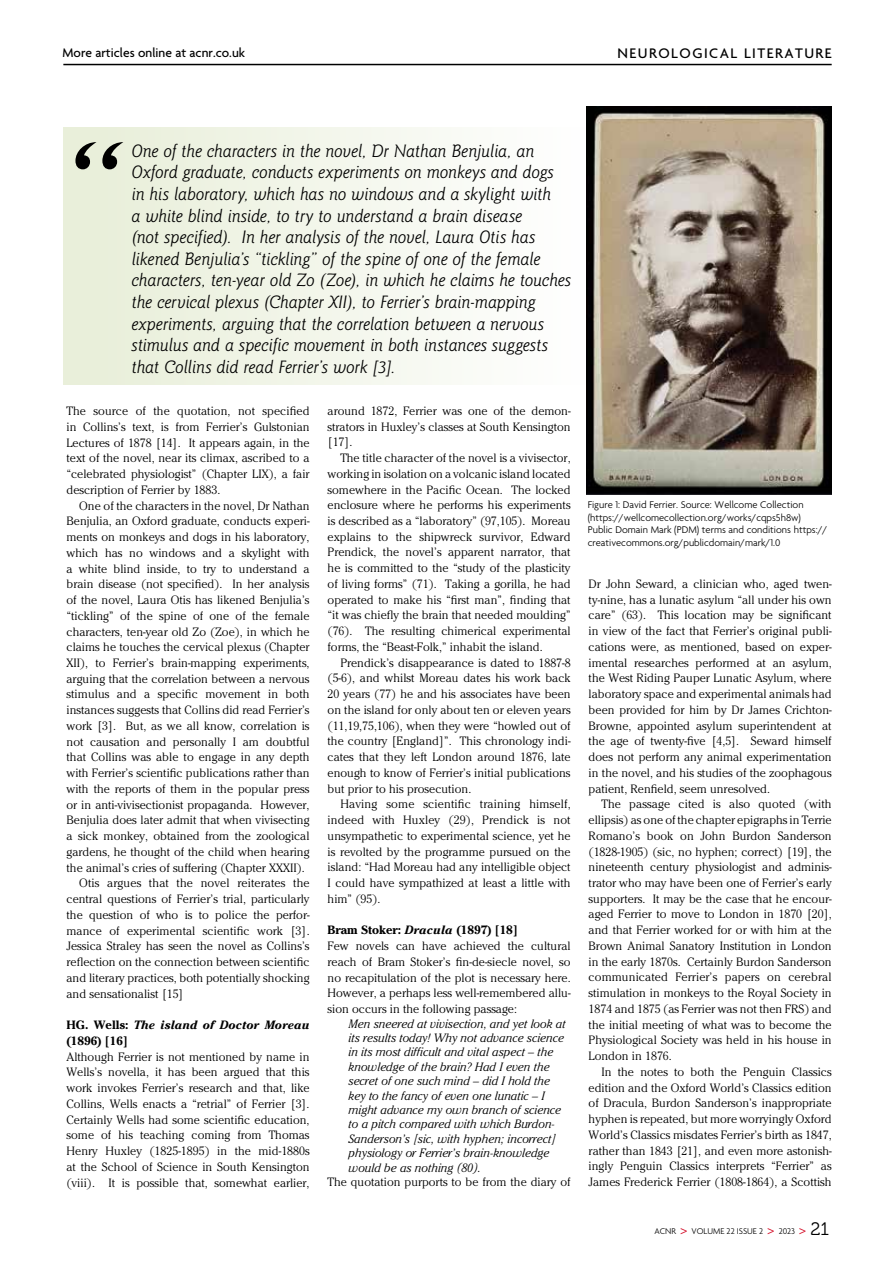
<style>
.page{position:relative;width:893px;height:1263px;background:#fff}
.page>*{position:absolute;margin:0;border:0;box-sizing:border-box;transform-origin:0 0}
.t1{font:italic 300 173.55px "Goudy Sans IT Cby BT";color:#000}
.t2{font:italic 300 18px/21.6px "Goudy Sans IT Cby BT";letter-spacing:-.005em;color:#000}
.t3{font:500 15px "Agenda";letter-spacing:.1em;color:#000}
.t4{font:500 13.5px "Agenda";color:#000}
.t5{font:300 12px/15.8px "Cheltenham Std";color:#000;text-align:justify}
.t6{font:italic 300 12px/14.4px "Cheltenham IT Cby BT";color:#000}
.t7{font:italic 700 12px/15.8px "Cheltenham Std";color:#000}
.t8{font:300 10.5px/12.6px "Agenda";color:#000}
.t9{font:300 9px "Agenda";color:#000}
.s1{font-style:normal}
.s2{font-weight:700}
.s3{font-weight:700;font-style:italic}
.s4{font-family:"Museo 300";font-weight:400;font-size:13.5px;color:#d30a25}
.s5{font-family:"Museo 300";font-weight:400;font-size:18px}
</style>
<div class="page">
<svg style="left:63px;top:128px;width:524px;height:257px"></svg>
<hr style="left:63px;top:64px;width:769px;height:1px;background:#000">
<img style="left:587px;top:106px;width:244px;height:388px">
<p class="t4" style="left:63px;top:46px;width:184px">More articles online at acnr.co.uk</p>
<p class="t3" style="left:618px;top:45px;width:216px">NEUROLOGICAL LITERATURE</p>
<h1 class="t1" style="left:57px;top:101px;width:71px">“</h1>
<p class="t2" style="left:132px;top:140px;width:441px">One of the characters in the novel, Dr Nathan Benjulia, an Oxford graduate, conducts experiments on monkeys and dogs in his laboratory, which has no windows and a skylight with<br>a white blind inside, to try to understand a brain disease<br>(not specified). In her analysis of the novel, Laura Otis has likened Benjulia’s “tickling” of the spine of one of the female characters, ten-year old Zo (Zoe), in which he claims he touches the cervical plexus (Chapter XII), to Ferrier’s brain-mapping experiments, arguing that the correlation between a nervous stimulus and a specific movement in both instances suggests that Collins did read Ferrier’s work [3].</p>
<p class="t5" style="left:67px;top:403px;width:245px">The source of the quotation, not specified in Collins’s text, is from Ferrier’s Gulstonian Lectures of 1878 [14]. It appears again, in the text of the novel, near its climax, ascribed to a “celebrated physiologist” (Chapter LIX), a fair description of Ferrier by 1883.</p>
<p class="t5" style="left:79px;top:497px;width:232px">One of the characters in the novel, Dr Nathan</p>
<p class="t5" style="left:67px;top:513px;width:245px">Benjulia, an Oxford graduate, conducts experi-</p>
<p class="t5" style="left:67px;top:529px;width:244px">ments on monkeys and dogs in his laboratory,</p>
<p class="t5" style="left:67px;top:545px;width:244px">which has no windows and a skylight with</p>
<p class="t5" style="left:67px;top:560px;width:245px">a white blind inside, to try to understand a</p>
<p class="t5" style="left:67px;top:576px;width:244px">brain disease (not specified). In her analysis</p>
<p class="t5" style="left:67px;top:592px;width:245px">of the novel, Laura Otis has likened Benjulia’s</p>
<p class="t5" style="left:67px;top:608px;width:245px">“tickling” of the spine of one of the female</p>
<p class="t5" style="left:67px;top:623px;width:245px">characters, ten-year old Zo (Zoe), in which he</p>
<p class="t5" style="left:67px;top:639px;width:245px">claims he touches the cervical plexus (Chapter</p>
<p class="t5" style="left:67px;top:655px;width:245px">XII), to Ferrier’s brain-mapping experiments,</p>
<p class="t5" style="left:67px;top:671px;width:245px">arguing that the correlation between a nervous</p>
<p class="t5" style="left:67px;top:686px;width:244px">stimulus and a specific movement in both</p>
<p class="t5" style="left:67px;top:702px;width:245px">instances suggests that Collins did read Ferrier’s</p>
<p class="t5" style="left:67px;top:718px;width:245px">work [3]. But, as we all know, correlation is</p>
<p class="t5" style="left:67px;top:734px;width:245px">not causation and personally I am doubtful</p>
<p class="t5" style="left:67px;top:749px;width:245px">that Collins was able to engage in any depth</p>
<p class="t5" style="left:67px;top:765px;width:245px">with Ferrier’s scientific publications rather than</p>
<p class="t5" style="left:67px;top:781px;width:244px">with the reports of them in the popular press</p>
<p class="t5" style="left:67px;top:797px;width:245px">or in anti-vivisectionist propaganda. However,</p>
<p class="t5" style="left:67px;top:812px;width:245px">Benjulia does later admit that when vivisecting</p>
<p class="t5" style="left:67px;top:828px;width:245px">a sick monkey, obtained from the zoological</p>
<p class="t5" style="left:67px;top:844px;width:245px">gardens, he thought of the child when hearing</p>
<p class="t5" style="left:67px;top:859px;width:240px">the animal’s cries of suffering (Chapter XXXII).</p>
<p class="t5" style="left:79px;top:875px;width:232px">Otis argues that the novel reiterates the</p>
<p class="t5" style="left:67px;top:891px;width:245px">central questions of Ferrier’s trial, particularly</p>
<p class="t5" style="left:67px;top:907px;width:245px">the question of who is to police the perfor-</p>
<p class="t5" style="left:67px;top:922px;width:245px">mance of experimental scientific work [3].</p>
<p class="t5" style="left:67px;top:938px;width:245px">Jessica Straley has seen the novel as Collins’s</p>
<p class="t5" style="left:67px;top:954px;width:245px">reflection on the connection between scientific</p>
<p class="t5" style="left:67px;top:970px;width:245px">and literary practices, both potentially shocking</p>
<p class="t5" style="left:67px;top:985px;width:119px">and sensationalist [15]</p>
<p class="t7" style="left:67px;top:1017px;width:245px"><span class="s1">HG. Wells:</span> The island of Doctor Moreau <span class="s1">(1896) [16]</span></p>
<p class="t5" style="left:67px;top:1048px;width:245px">Although Ferrier is not mentioned by name in Wells’s novella, it has been argued that this work invokes Ferrier’s research and that, like Collins, Wells enacts a “retrial” of Ferrier [3].<br>Certainly Wells had some scientific education, some of his teaching coming from Thomas Henry Huxley (1825-1895) in the mid-1880s at the School of Science in South Kensington (viii). It is possible that, somewhat earlier,</p>
<p class="t5" style="left:328px;top:403px;width:245px">around 1872, Ferrier was one of the demon&shy;strators in Huxley’s classes at South Kensington [17].</p>
<p class="t5" style="left:328px;top:450px;width:245px;text-indent:13px">The title character of the novel is a vivisector, working in isolation on a volcanic island located somewhere in the Pacific Ocean. The locked enclosure where he performs his experiments is described as a “laboratory” (97,105). Moreau explains to the shipwreck survivor, Edward Prendick, the novel’s apparent narrator, that he is committed to the “study of the plasticity of living forms” (71). Taking a gorilla, he had operated to make his “first man”, finding that “it was chiefly the brain that needed moulding” (76). The resulting chimerical experimental forms, the “Beast-Folk,” inhabit the island.</p>
<p class="t5" style="left:328px;top:655px;width:245px;text-indent:13px">Prendick’s disappearance is dated to 1887-8 (5-6), and whilst Moreau dates his work back 20 years (77) he and his associates have been on the island for only about ten or eleven years (11,19,75,106), when they were “howled out of the country [England]”. This chronology indi&shy;cates that they left London around 1876, late enough to know of Ferrier’s initial publications but prior to his prosecution.</p>
<p class="t5" style="left:328px;top:796px;width:245px;text-indent:13px">Having some scientific training himself, indeed with Huxley (29), Prendick is not unsympathetic to experimental science, yet he is revolted by the programme pursued on the island: “Had Moreau had any intelligible object I could have sympathized at least a little with him” (95).</p>
<p class="t5" style="left:328px;top:922px;width:245px;text-align:left"><span class="s2">Bram Stoker:</span> <span class="s3">Dracula</span> <span class="s2">(1897) [18]<br></span>Few novels can have achieved the cultural reach of Bram Stoker’s fin-de-siecle novel, so no recapitulation of the plot is necessary here.<br>However, a perhaps less well-remembered allu&shy;sion occurs in the following passage:</p>
<p class="t6" style="left:349px;top:1016px;width:219px">Men sneered at vivisection, and yet look at its results today! Why not advance science in its most difficult and vital aspect – the knowledge of the brain? Had I even the secret of one such mind – did I hold the key to the fancy of even one lunatic – I might advance my own branch of science to a pitch compared with which Burdon-Sanderson’s [sic, with hyphen; incorrect] physiology or Ferrier’s brain-knowledge would be as nothing (80).</p>
<p class="t5" style="left:328px;top:1174px;width:245px">The quotation purports to be from the diary of</p>
<p class="t8" style="left:588px;top:499px;width:241px">Figure 1: David Ferrier. Source: Wellcome Collection (https://wellcomecollection.org/works/cqps5h8w)<br>Public Domain Mark (PDM) terms and conditions https:// creativecommons.org/publicdomain/mark/1.0</p>
<p class="t5" style="left:589px;top:576px;width:245px">Dr John Seward, a clinician who, aged twen&shy;ty-nine, has a lunatic asylum “all under his own care” (63). This location may be significant in view of the fact that Ferrier’s original publi&shy;cations were, as mentioned, based on exper&shy;imental researches performed at an asylum, the West Riding Pauper Lunatic Asylum, where laboratory space and experimental animals had been provided for him by Dr James Crichton-Browne, appointed asylum superintendent at the age of twenty-five [4,5]. Seward himself does not perform any animal experimentation in the novel, and his studies of the zoophagous patient, Renfield, seem unresolved.</p>
<p class="t5" style="left:589px;top:796px;width:245px;text-indent:13px">The passage cited is also quoted (with ellipsis) as one of the chapter epigraphs in Terrie Romano’s book on John Burdon Sanderson (1828-1905) (sic, no hyphen; correct) [19], the nineteenth century physiologist and adminis&shy;trator who may have been one of Ferrier’s early supporters. It may be the case that he encour&shy;aged Ferrier to move to London in 1870 [20], and that Ferrier worked for or with him at the Brown Animal Sanatory Institution in London in the early 1870s. Certainly Burdon Sanderson communicated Ferrier’s papers on cerebral stimulation in monkeys to the Royal Society in 1874 and 1875 (as Ferrier was not then FRS) and the initial meeting of what was to become the Physiological Society was held in his house in London in 1876.</p>
<p class="t5" style="left:589px;top:1064px;width:245px;text-indent:13px">In the notes to both the Penguin Classics edition and the Oxford World’s Classics edition of Dracula, Burdon Sanderson’s inappropriate hyphen is repeated, but more worryingly Oxford World’s Classics misdates Ferrier’s birth as 1847, rather than 1843 [21], and even more astonish&shy;ingly Penguin Classics interprets “Ferrier” as James Frederick Ferrier (1808-1864), a Scottish</p>
<p class="t9" style="left:655px;top:1226px;width:176px">ACNR <span class="s4">&gt;</span> VOLUME 22 ISSUE 2 <span class="s4">&gt;</span> 2023 <span class="s4">&gt;</span> <span class="s5">21</span></p>
</div>
